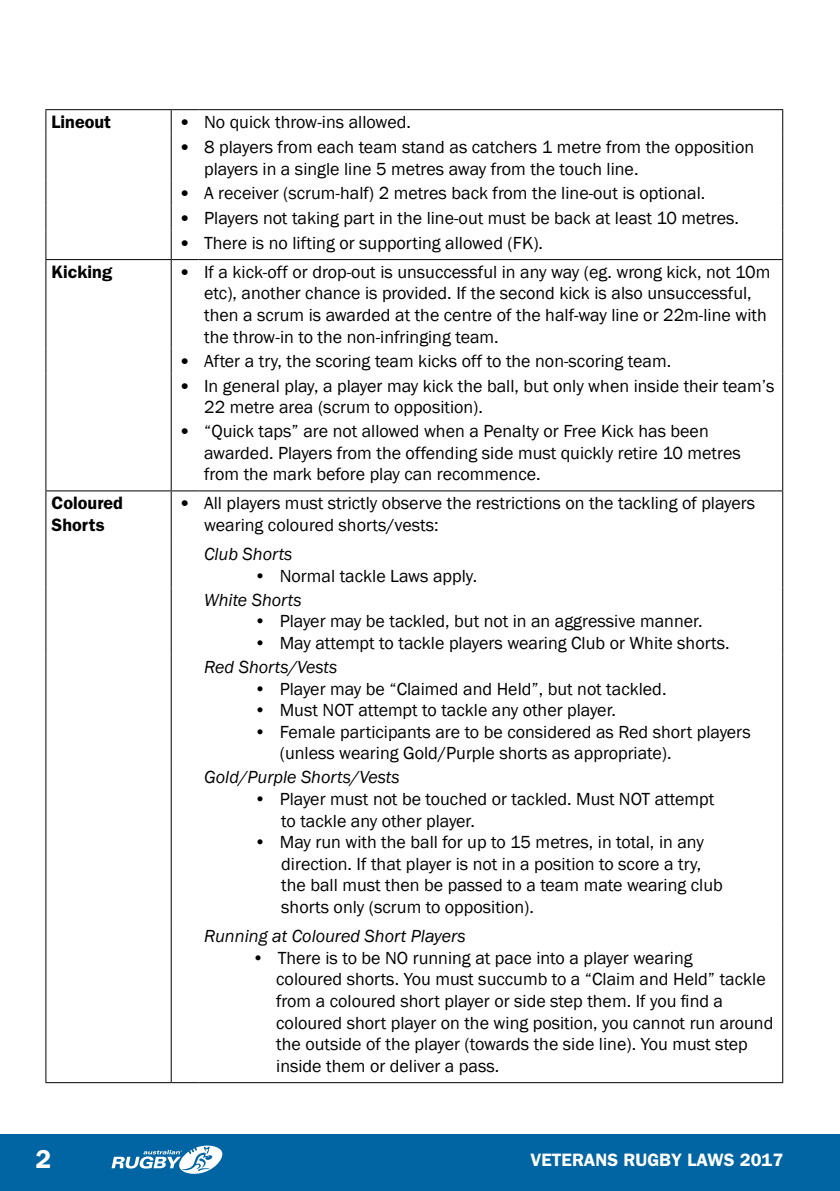
<style>
.page{position:relative;width:840px;height:1191px;background:#fff}
.page>*{position:absolute;margin:0;border:0;box-sizing:border-box;transform-origin:0 0}
.t1{font:600 26px "Franklin Gothic";color:#fff}
.t2{font:18px/21.6px "Franklin Gothic";color:#000}
.t3{font:italic 18px "Franklin Gothic";color:#000}
.t4{font:600 18px/21.6px "Franklin Gothic";color:#000}
.t5{font:600 18px "Franklin Gothic";color:#fff}
.s1{font-weight:600;font-size:20px}
</style>
<div class="page">
<svg style="left:45px;top:110px;width:1px;height:25px"></svg>
<hr style="left:45px;top:135px;width:1px;height:45px;background:#000">
<hr style="left:171px;top:135px;width:1px;height:45px;background:#000">
<hr style="left:781px;top:135px;width:1px;height:45px;background:#000">
<svg style="left:45px;top:180px;width:1px;height:79px"></svg>
<hr style="left:45px;top:260px;width:1px;height:88px;background:#000">
<hr style="left:171px;top:260px;width:1px;height:88px;background:#000">
<hr style="left:781px;top:260px;width:1px;height:88px;background:#000">
<svg style="left:45px;top:348px;width:1px;height:25px"></svg>
<svg style="left:171px;top:348px;width:1px;height:25px"></svg>
<hr style="left:45px;top:373px;width:1px;height:46px;background:#000">
<hr style="left:171px;top:373px;width:1px;height:46px;background:#000">
<hr style="left:781px;top:373px;width:1px;height:46px;background:#000">
<hr style="left:45px;top:419px;width:1px;height:71px;background:#000">
<hr style="left:171px;top:419px;width:1px;height:71px;background:#000">
<hr style="left:781px;top:419px;width:1px;height:71px;background:#000">
<hr style="left:45px;top:491px;width:1px;height:51px;background:#000">
<hr style="left:171px;top:491px;width:1px;height:51px;background:#000">
<hr style="left:781px;top:491px;width:1px;height:51px;background:#000">
<hr style="left:45px;top:542px;width:1px;height:45px;background:#000">
<hr style="left:171px;top:542px;width:1px;height:45px;background:#000">
<hr style="left:781px;top:542px;width:1px;height:45px;background:#000">
<hr style="left:45px;top:587px;width:1px;height:67px;background:#000">
<hr style="left:171px;top:587px;width:1px;height:67px;background:#000">
<hr style="left:781px;top:587px;width:1px;height:67px;background:#000">
<hr style="left:45px;top:654px;width:1px;height:111px;background:#000">
<hr style="left:171px;top:654px;width:1px;height:111px;background:#000">
<hr style="left:781px;top:654px;width:1px;height:111px;background:#000">
<hr style="left:45px;top:765px;width:1px;height:159px;background:#000">
<hr style="left:171px;top:765px;width:1px;height:159px;background:#000">
<hr style="left:781px;top:765px;width:1px;height:159px;background:#000">
<hr style="left:45px;top:924px;width:1px;height:158px;background:#000">
<hr style="left:171px;top:924px;width:1px;height:158px;background:#000">
<hr style="left:781px;top:924px;width:1px;height:158px;background:#000">
<hr style="left:45px;top:109px;width:126px;height:1px;background:#000">
<svg style="left:171px;top:109px;width:27px;height:26px"></svg>
<hr style="left:198px;top:109px;width:584px;height:1px;background:#000">
<hr style="left:45px;top:259px;width:126px;height:1px;background:#000">
<svg style="left:171px;top:180px;width:27px;height:80px"></svg>
<hr style="left:198px;top:259px;width:584px;height:1px;background:#000">
<hr style="left:45px;top:490px;width:126px;height:1px;background:#000">
<svg style="left:171px;top:490px;width:27px;height:1px"></svg>
<hr style="left:198px;top:490px;width:584px;height:1px;background:#000">
<hr style="left:45px;top:1082px;width:126px;height:1px;background:#000">
<svg style="left:171px;top:1082px;width:27px;height:1px"></svg>
<hr style="left:198px;top:1082px;width:584px;height:1px;background:#000">
<div style="left:0;top:1134px;width:839px;height:57px;background:#0065a2"></div>
<svg style="left:111px;top:1145px;width:112px;height:29px"></svg>
<p class="t4" style="left:52px;top:111px;width:61px">Lineout</p>
<p class="t2" style="left:179px;top:112px;width:233px"><span class="s1">•</span> No quick throw-ins allowed.</p>
<p class="t2" style="left:204px;top:137px;width:551px;text-indent:-25px"><span class="s1">•</span> 8 players from each team stand as catchers 1 metre from the opposition players in a single line 5 metres away from the touch line.</p>
<p class="t2" style="left:179px;top:182px;width:528px"><span class="s1">•</span> A receiver (scrum-half) 2 metres back from the line-out is optional.</p>
<p class="t2" style="left:179px;top:207px;width:561px"><span class="s1">•</span> Players not taking part in the line-out must be back at least 10 metres.</p>
<p class="t2" style="left:179px;top:232px;width:365px"><span class="s1">•</span> There is no lifting or supporting allowed (FK).</p>
<p class="t4" style="left:52px;top:261px;width:62px">Kicking</p>
<p class="t2" style="left:204px;top:261px;width:567px;text-indent:-25px"><span class="s1">•</span> If a kick-off or drop-out is unsuccessful in any way (eg. wrong kick, not 10m etc), another chance is provided. If the second kick is also unsuccessful, then a scrum is awarded at the centre of the half-way line or 22m-line with the throw-in to the non-infringing team.</p>
<p class="t2" style="left:179px;top:350px;width:493px"><span class="s1">•</span> After a try, the scoring team kicks off to the non-scoring team.</p>
<p class="t2" style="left:204px;top:375px;width:571px;text-indent:-25px"><span class="s1">•</span> In general play, a player may kick the ball, but only when inside their team’s<br>22 metre area (scrum to opposition).</p>
<p class="t2" style="left:204px;top:421px;width:538px;text-indent:-25px"><span class="s1">•</span> “Quick taps” are not allowed when a Penalty or Free Kick has been awarded. Players from the offending side must quickly retire 10 metres from the mark before play can recommence.</p>
<p class="t4" style="left:52px;top:492px;width:73px">Coloured<br>Shorts</p>
<p class="t2" style="left:204px;top:493px;width:552px;text-indent:-25px"><span class="s1">•</span> All players must strictly observe the restrictions on the tackling of players wearing coloured shorts/vests:</p>
<p class="t3" style="left:204px;top:543px;width:90px">Club Shorts</p>
<p class="t2" style="left:254px;top:565px;width:224px">• Normal tackle Laws apply.</p>
<p class="t3" style="left:204px;top:588px;width:99px">White Shorts</p>
<p class="t2" style="left:254px;top:611px;width:449px">• Player may be tackled, but not in an aggressive manner.</p>
<p class="t2" style="left:254px;top:632px;width:476px">• May attempt to tackle players wearing Club or White shorts.</p>
<p class="t3" style="left:204px;top:655px;width:135px">Red Shorts/Vests</p>
<p class="t2" style="left:254px;top:678px;width:413px">• Player may be “Claimed and Held”, but not tackled.</p>
<p class="t2" style="left:254px;top:700px;width:363px">• Must NOT attempt to tackle any other player.</p>
<p class="t2" style="left:279px;top:721px;width:472px;text-indent:-25px">• Female participants are to be considered as Red short players (unless wearing Gold/Purple shorts as appropriate).</p>
<p class="t3" style="left:204px;top:766px;width:197px">Gold/Purple Shorts/Vests</p>
<p class="t2" style="left:281px;top:788px;width:434px;text-indent:-27px">• Player must not be touched or tackled. Must NOT attempt to tackle any other player.</p>
<p class="t2" style="left:281px;top:831px;width:443px;text-indent:-27px">• May run with the ball for up to 15 metres, in total, in any direction. If that player is not in a position to score a try, the ball must then be passed to a team mate wearing club shorts only (scrum to opposition).</p>
<p class="t3" style="left:204px;top:925px;width:263px">Running at Coloured Short Players</p>
<p class="t2" style="left:276px;top:947px;width:498px;text-indent:-24px">• There is to be NO running at pace into a player wearing<br>coloured shorts. You must succumb to a “Claim and Held” tackle from a coloured short player or side step them. If you find a coloured short player on the wing position, you cannot run around the outside of the player (towards the side line). You must step inside them or deliver a pass.</p>
<h1 class="t1" style="left:35px;top:1143px;width:17px">2</h1>
<p class="t5" style="left:530px;top:1149px;width:254px">VETERANS RUGBY LAWS 2017</p>
</div>
